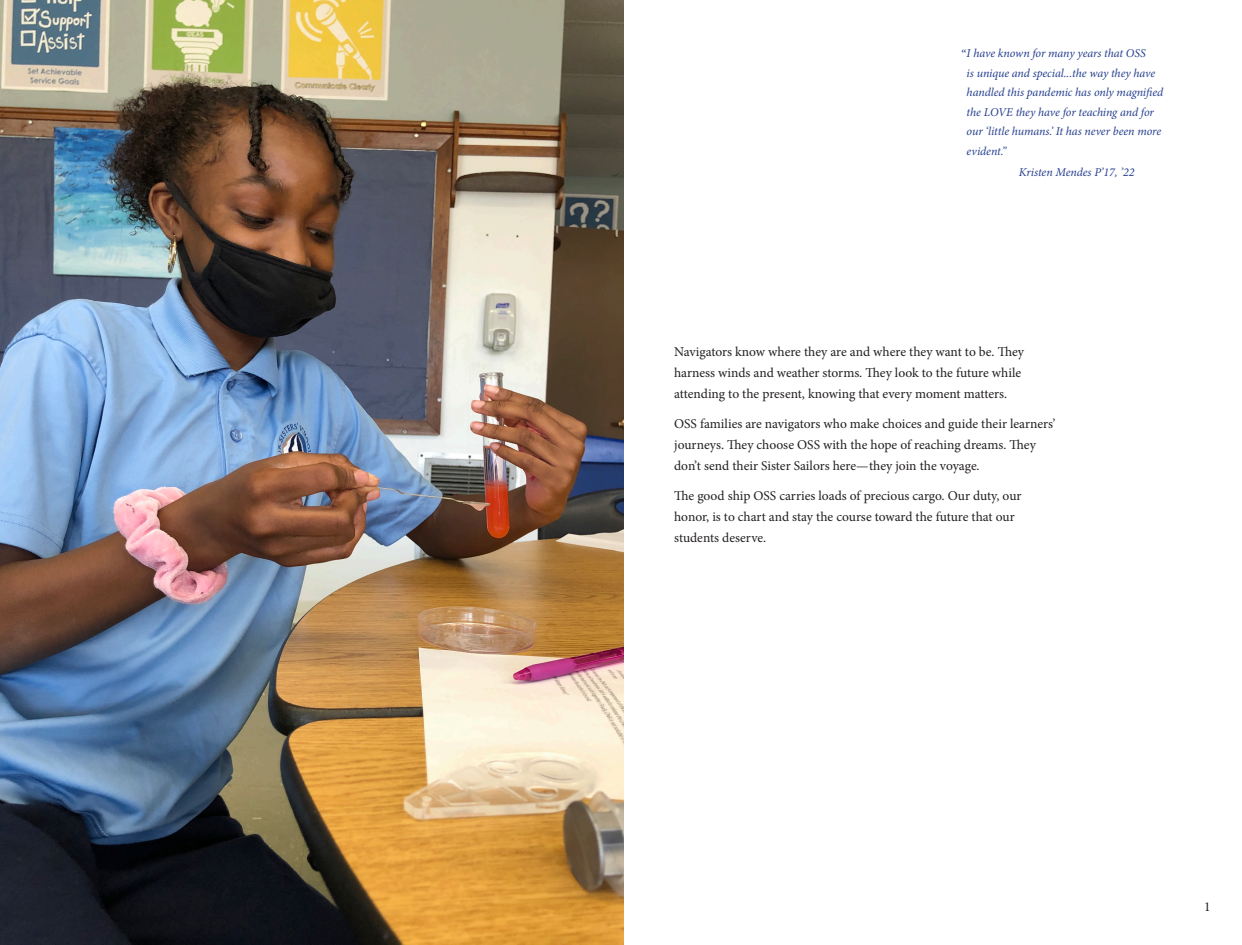
<style>
.page{position:relative;width:1242px;height:945px;background:#fff}
.page>*{position:absolute;margin:0;border:0;box-sizing:border-box;transform-origin:0 0}
.t1{font:13.5px/21px "Minion Pro";letter-spacing:-.005em;color:#231f20}
.t2{font:italic 13.5px "Minion Pro";color:#253f8e}
.t3{font:italic 12px/19.5px "Minion Pro";letter-spacing:-.005em;color:#253f8e}
</style>
<div class="page">
<img style="left:0;top:0;width:623px;height:945px">
<p class="t3" style="left:967px;top:43px;width:198px">I have known for many years that OSS<br>is unique and special...the way they have handled this pandemic has only magnified the LOVE they have for teaching and for our ‘little humans.’ It has never been more evident.”</p>
<p class="t3" style="left:1019px;top:162px;width:117px">Kristen Mendes P’17, ’22</p>
<p class="t2" style="left:961px;top:45px;width:7px">“</p>
<p class="t1" style="left:674px;top:341px;width:352px">Navigators know where they are and where they want to be. They harness winds and weather storms. They look to the future while attending to the present, knowing that every moment matters.</p>
<p class="t1" style="left:674px;top:413px;width:383px">OSS families are navigators who make choices and guide their learners’ journeys. They choose OSS with the hope of reaching dreams. They don’t send their Sister Sailors here— they join the voyage.</p>
<p class="t1" style="left:674px;top:485px;width:349px">The good ship OSS carries loads of precious cargo. Our duty, our honor, is to chart and stay the course toward the future that our students deserve.</p>
<p class="t1" style="left:1204px;top:896px;width:8px">1</p>
</div>
